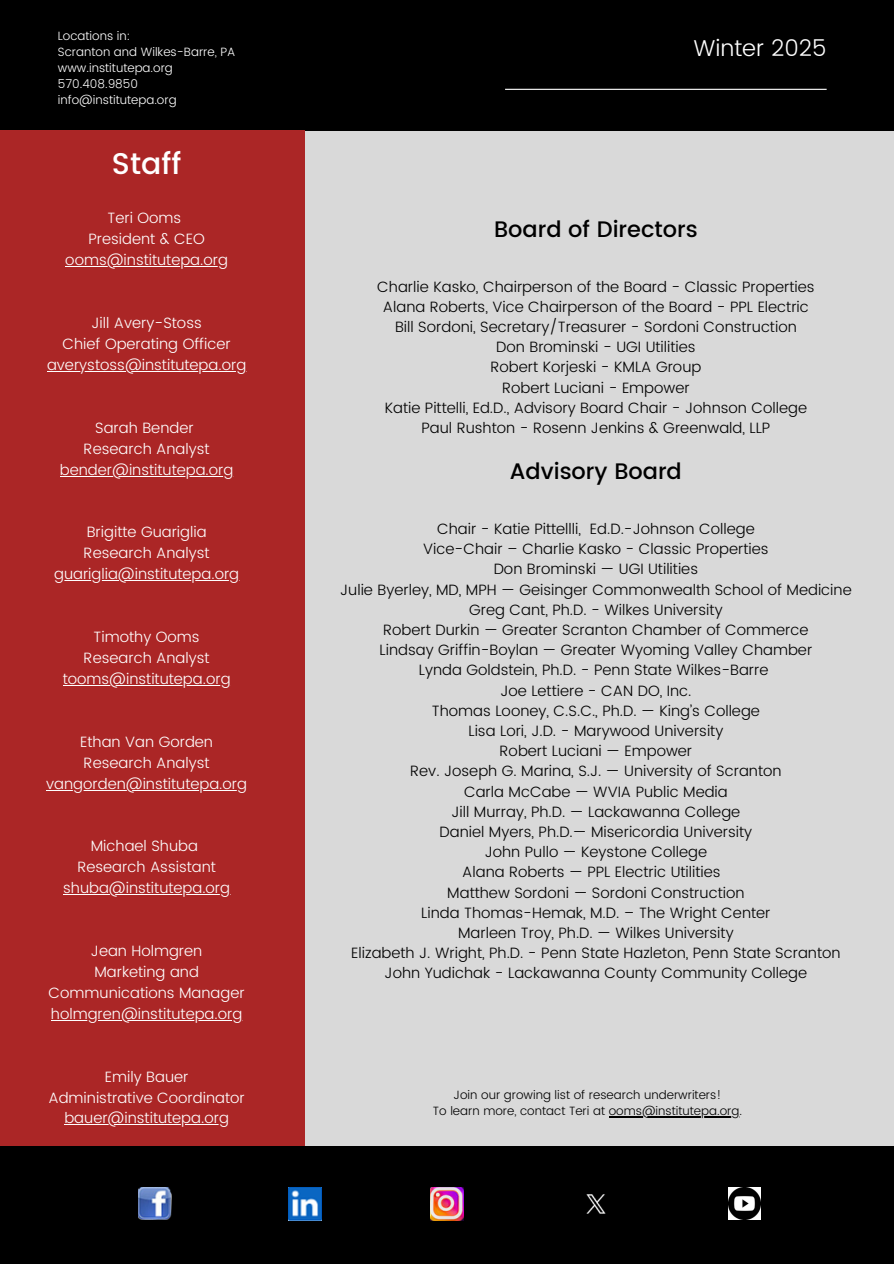
<style>
.page{position:relative;width:894px;height:1264px;background:#fff}
.page>*{position:absolute;margin:0;border:0;box-sizing:border-box;transform-origin:0 0}
.t1{font:500 29.85px "Poppins";color:#fff}
.t2{font:300 22.95px "Poppins";color:#fff}
.t3{font:500 22.5px "Poppins";color:#000}
.t4{font:300 15px/20.2px "Poppins";color:#000;text-align:center}
.t5{font:300 15px/20.9px "Poppins";color:#fff;text-align:center}
.t6{font:300 12px "Poppins";color:#fff}
.t7{font:300 12px "Poppins";color:#000}
</style>
<div class="page">
<div style="left:0;top:0;width:893px;height:1263px;background:#d9d9d9"></div>
<div style="left:0;top:0;width:893px;height:131px;background:#000"></div>
<div style="left:0;top:1146px;width:893px;height:117px;background:#000"></div>
<hr style="left:505px;top:89px;width:321px;height:1px;background:#fff">
<div style="left:0;top:131px;width:304px;height:1015px;background:#ab2626"></div>
<img style="left:139px;top:1187px;width:32px;height:31px">
<img style="left:288px;top:1187px;width:33px;height:33px">
<img style="left:430px;top:1187px;width:33px;height:33px">
<img style="left:586px;top:1194px;width:20px;height:20px">
<img style="left:728px;top:1187px;width:32px;height:31px">
<hr style="left:65px;top:266px;width:163px;height:1px;background:#fff">
<hr style="left:47px;top:371px;width:199px;height:1px;background:#fff">
<hr style="left:60px;top:475px;width:173px;height:1px;background:#fff">
<hr style="left:54px;top:580px;width:185px;height:1px;background:#fff">
<hr style="left:63px;top:685px;width:167px;height:1px;background:#fff">
<hr style="left:46px;top:789px;width:201px;height:1px;background:#fff">
<hr style="left:63px;top:894px;width:167px;height:1px;background:#fff">
<hr style="left:51px;top:1019px;width:191px;height:1px;background:#fff">
<hr style="left:64px;top:1124px;width:165px;height:1px;background:#fff">
<hr style="left:608px;top:1116px;width:131px;height:1px;background:#000">
<h4 class="t6" style="left:58px;top:29px;width:74px">Locations in:</h4>
<h4 class="t6" style="left:58px;top:45px;width:179px">Scranton and Wilkes-Barre, PA</h4>
<h4 class="t6" style="left:58px;top:61px;width:116px">www.institutepa.org</h4>
<h4 class="t6" style="left:58px;top:77px;width:82px">570.408.9850</h4>
<h4 class="t6" style="left:58px;top:93px;width:120px">info@institutepa.org</h4>
<p class="t1" style="left:112px;top:147px;width:71px">Staff</p>
<p class="t5" style="left:88px;top:208px;width:118px">Teri Ooms<br>President &amp; CEO</p>
<p class="t5" style="left:65px;top:249px;width:164px">ooms@institutepa.org</p>
<p class="t5" style="left:62px;top:312px;width:170px">Jill Avery-Stoss<br>Chief Operating Officer</p>
<p class="t5" style="left:47px;top:354px;width:201px">averystoss@institutepa.org</p>
<p class="t5" style="left:95px;top:417px;width:100px">Sarah Bender</p>
<p class="t5" style="left:84px;top:438px;width:127px">Research Analyst</p>
<h3 class="t5" style="left:60px;top:459px;width:175px">bender@institutepa.org</h3>
<h3 class="t5" style="left:84px;top:521px;width:127px;text-align:left">Brigitte Guariglia<br>Research Analyst</h3>
<p class="t5" style="left:54px;top:563px;width:186px">guariglia@institutepa.org</p>
<p class="t5" style="left:84px;top:626px;width:127px">Timothy Ooms<br>Research Analyst</p>
<p class="t5" style="left:63px;top:668px;width:169px">tooms@institutepa.org</p>
<p class="t5" style="left:80px;top:731px;width:134px;text-align:left">Ethan Van Gorden<br>Research Analyst</p>
<h1 class="t5" style="left:46px;top:773px;width:202px">vangorden@institutepa.org</h1>
<h1 class="t5" style="left:91px;top:835px;width:109px">Michael Shuba</h1>
<h4 class="t5" style="left:77px;top:856px;width:140px">Research Assistant</h4>
<h4 class="t5" style="left:63px;top:877px;width:168px">shuba@institutepa.org</h4>
<h4 class="t5" style="left:49px;top:940px;width:197px">Jean Holmgren<br>Marketing and<br>Communications Manager</h4>
<h4 class="t5" style="left:51px;top:1003px;width:193px">holmgren@institutepa.org</h4>
<h4 class="t5" style="left:48px;top:1065px;width:198px">Emily Bauer<br>Administrative Coordinator</h4>
<h4 class="t5" style="left:64px;top:1107px;width:166px">bauer@institutepa.org</h4>
<p class="t2" style="left:693px;top:35px;width:135px">Winter 2025</p>
<h2 class="t3" style="left:494px;top:215px;width:205px">Board of Directors</h2>
<h4 class="t4" style="left:377px;top:276px;width:438px">Charlie Kasko, Chairperson of the Board - Classic Properties Alana Roberts, Vice Chairperson of the Board - PPL Electric Bill Sordoni, Secretary/Treasurer - Sordoni Construction<br>Don Brominski - UGI Utilities<br>Robert Korjeski - KMLA Group<br>Robert Luciani - Empower<br>Katie Pittelli, Ed.D., Advisory Board Chair - Johnson College Paul Rushton - Rosenn Jenkins &amp; Greenwald, LLP</h4>
<h2 class="t3" style="left:510px;top:458px;width:173px">Advisory Board</h2>
<h4 class="t4" style="left:437px;top:518px;width:319px">Chair - Katie Pittellli, Ed.D.-Johnson College</h4>
<h4 class="t4" style="left:423px;top:539px;width:346px">Vice-Chair – Charlie Kasko - Classic Properties</h4>
<h4 class="t4" style="left:493px;top:559px;width:206px">Don Brominski — UGI Utilities</h4>
<h4 class="t4" style="left:340px;top:579px;width:513px">Julie Byerley, MD, MPH — Geisinger Commonwealth School of Medicine</h4>
<h4 class="t4" style="left:469px;top:599px;width:255px">Greg Cant, Ph.D. - Wilkes University</h4>
<h4 class="t4" style="left:383px;top:619px;width:427px">Robert Durkin — Greater Scranton Chamber of Commerce</h4>
<h4 class="t4" style="left:379px;top:640px;width:434px">Lindsay Griffin-Boylan — Greater Wyoming Valley Chamber</h4>
<h4 class="t4" style="left:418px;top:660px;width:351px">Lynda Goldstein, Ph.D. - Penn State Wilkes-Barre</h4>
<h4 class="t4" style="left:500px;top:680px;width:192px">Joe Lettiere - CAN DO, Inc.</h4>
<h4 class="t4" style="left:432px;top:700px;width:329px">Thomas Looney, C.S.C., Ph.D. — King’s College</h4>
<h4 class="t4" style="left:468px;top:720px;width:256px">Lisa Lori, J.D. - Marywood University</h4>
<h4 class="t4" style="left:499px;top:741px;width:194px">Robert Luciani — Empower</h4>
<h4 class="t4" style="left:410px;top:761px;width:373px">Rev. Joseph G. Marina, S.J. — University of Scranton</h4>
<h4 class="t4" style="left:464px;top:781px;width:265px">Carla McCabe — WVIA Public Media</h4>
<h4 class="t4" style="left:451px;top:801px;width:290px">Jill Murray, Ph.D. — Lackawanna College</h4>
<h4 class="t4" style="left:439px;top:821px;width:314px">Daniel Myers, Ph.D.— Misericordia University</h4>
<h4 class="t4" style="left:484px;top:842px;width:224px">John Pullo — Keystone College</h4>
<h4 class="t4" style="left:462px;top:862px;width:260px">Alana Roberts — PPL Electric Utilities</h4>
<h4 class="t4" style="left:447px;top:882px;width:298px">Matthew Sordoni — Sordoni Construction</h4>
<h4 class="t4" style="left:421px;top:902px;width:350px">Linda Thomas-Hemak, M.D. – The Wright Center</h4>
<h4 class="t4" style="left:458px;top:922px;width:277px">Marleen Troy, Ph.D. — Wilkes University</h4>
<h4 class="t4" style="left:351px;top:942px;width:490px">Elizabeth J. Wright, Ph.D. - Penn State Hazleton, Penn State Scranton</h4>
<h4 class="t4" style="left:384px;top:963px;width:424px">John Yudichak - Lackawanna County Community College</h4>
<p class="t7" style="left:453px;top:1088px;width:269px">Join our growing list of research underwriters!</p>
<p class="t7" style="left:433px;top:1104px;width:310px">To learn more, contact Teri at ooms@institutepa.org.</p>
</div>
